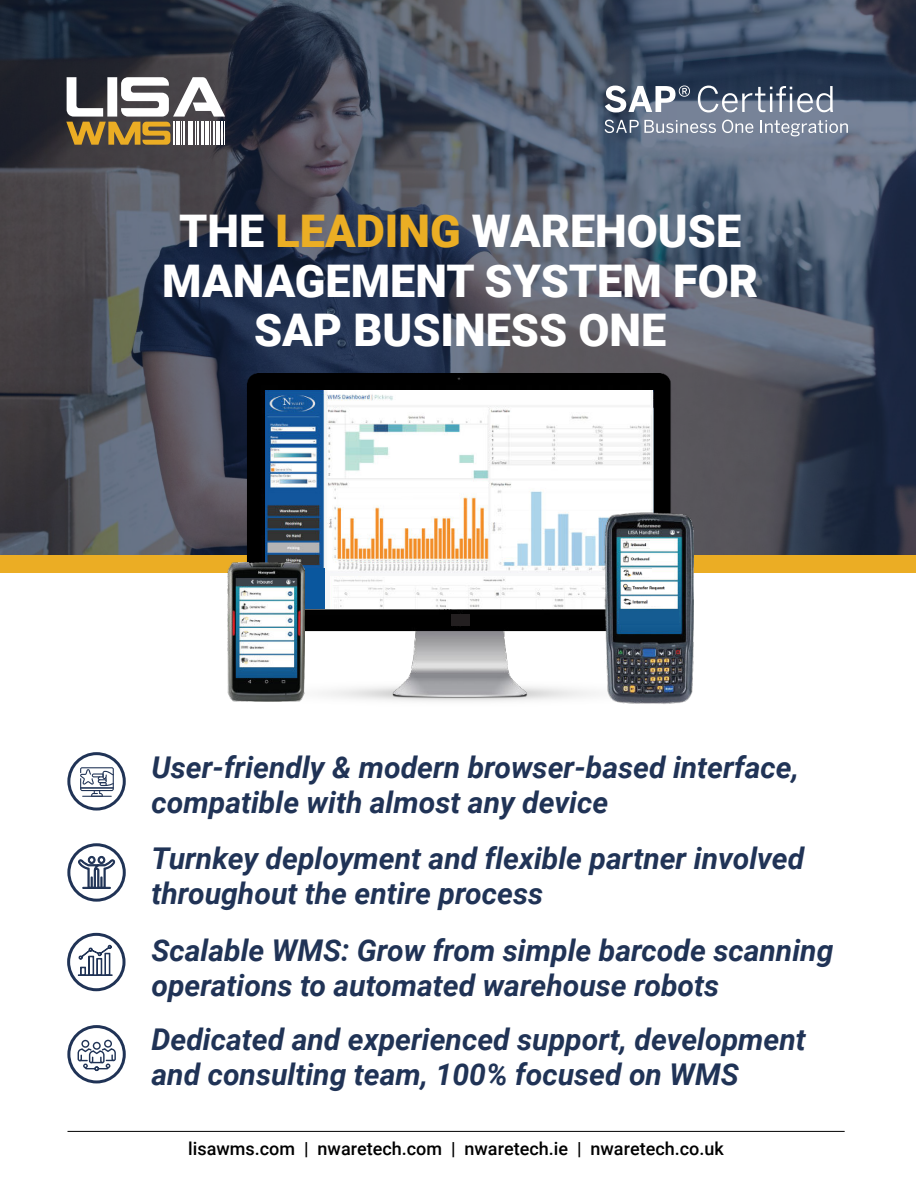
<style>
.page{position:relative;width:916px;height:1188px;background:#fff}
.page>*{position:absolute;margin:0;border:0;box-sizing:border-box;transform-origin:0 0}
.t1{font:900 45px/49.7px "Roboto";color:#fff;text-align:center}
.t2{font:italic 700 30px/34.7px "Roboto";color:#203356}
.t3{font:500 18px "Roboto";color:#000}
.s1{color:#ebae24}
</style>
<div class="page">
<svg style="left:0;top:0;width:916px;height:555px;background:#454c5c"></svg>
<div style="left:0;top:555px;width:916px;height:18px;background:#ebad24"></div>
<hr style="left:68px;top:1131px;width:777px;height:1px;background:#000">
<img style="left:227px;top:374px;width:463px;height:328px">
<div style="left:451px;top:614px;width:19px;height:11px;background:#231f20"></div>
<div style="left:324px;top:573px;width:327px;height:36px;background:#fdfdfd"></div>
<img style="left:334px;top:579px;width:270px;height:28px">
<img style="left:266px;top:391px;width:387px;height:182px">
<div style="left:266px;top:569px;width:58px;height:40px;background:#0a579e"></div>
<img style="left:227px;top:562px;width:77px;height:140px">
<img style="left:604px;top:509px;width:89px;height:195px">
<img style="left:623px;top:541px;width:27px;height:7px">
<img style="left:623px;top:555px;width:27px;height:7px">
<img style="left:623px;top:569px;width:28px;height:8px">
<img style="left:623px;top:584px;width:47px;height:7px">
<img style="left:623px;top:598px;width:47px;height:8px">
<img style="left:620px;top:609px;width:58px;height:15px">
<svg style="left:66px;top:77px;width:160px;height:68px"></svg>
<svg style="left:605px;top:86px;width:85px;height:26px"></svg>
<svg style="left:698px;top:86px;width:135px;height:26px"></svg>
<svg style="left:604px;top:120px;width:112px;height:13px"></svg>
<svg style="left:722px;top:120px;width:31px;height:13px"></svg>
<svg style="left:760px;top:120px;width:88px;height:16px"></svg>
<div style="left:67px;top:1025px;width:59px;height:58px;border:3px solid #203356;border-radius:50%"></div>
<svg style="left:78px;top:1040px;width:38px;height:31px"></svg>
<div style="left:67px;top:933px;width:59px;height:58px;border:3px solid #203356;border-radius:50%"></div>
<svg style="left:78px;top:945px;width:35px;height:31px"></svg>
<div style="left:67px;top:752px;width:59px;height:59px;border:3px solid #203356;border-radius:50%"></div>
<svg style="left:80px;top:767px;width:34px;height:30px"></svg>
<div style="left:67px;top:843px;width:59px;height:59px;border:3px solid #203356;border-radius:50%"></div>
<svg style="left:78px;top:856px;width:37px;height:33px"></svg>
<div style="left:83px;top:887px;width:28px;height:2px;border:1px solid #203356"></div>
<h1 class="t1" style="left:162px;top:210px;width:597px">THE <span class="s1">LEADING</span> WAREHOUSE<br>MANAGEMENT SYSTEM FOR<br>SAP BUSINESS ONE</h1>
<p class="t2" style="left:152px;top:753px;width:649px">User-friendly &amp; modern browser-based interface, compatible with almost any device</p>
<p class="t2" style="left:152px;top:844px;width:654px">Turnkey deployment and flexible partner involved throughout the entire process</p>
<p class="t2" style="left:152px;top:935px;width:683px">Scalable WMS: Grow from simple barcode scanning operations to automated warehouse robots</p>
<p class="t2" style="left:152px;top:1025px;width:656px">Dedicated and experienced support, development and consulting team, 100% focused on WMS</p>
<p class="t3" style="left:188px;top:1140px;width:537px">lisawms.com | nwaretech.com | nwaretech.ie | nwaretech.co.uk</p>
</div>
